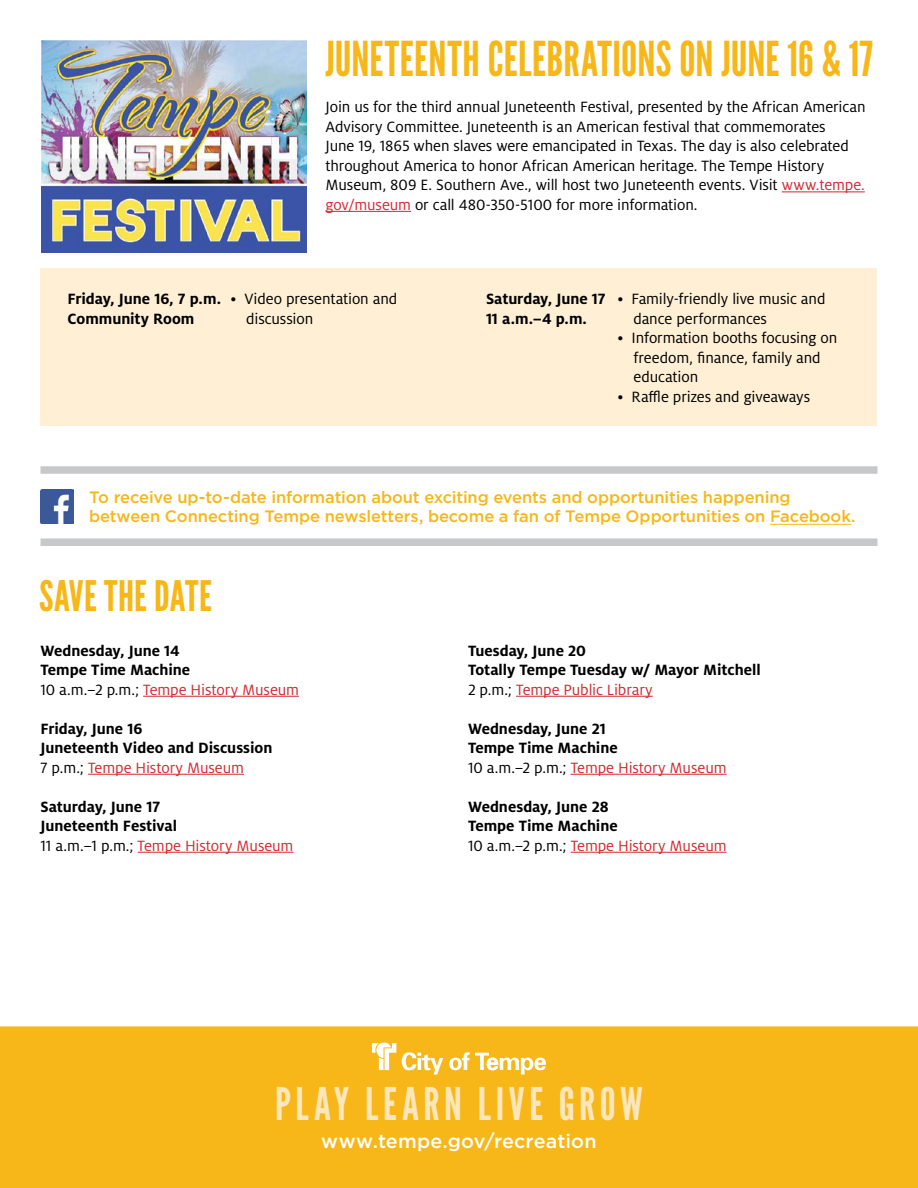
<style>
.page{position:relative;width:918px;height:1188px;background:#fff}
.page>*{position:absolute;margin:0;border:0;box-sizing:border-box;transform-origin:0 0}
.t1{font:48px "League Gothic";letter-spacing:.005em;color:#f7b718;scale:.95 1}
.t2{font:45px "League Gothic";letter-spacing:.105em;color:#fde6b9}
.t3{font:42px "League Gothic";letter-spacing:.01em;color:#f7b718}
.t4{font:500 19.5px "Gotham";letter-spacing:.01em;color:#fff}
.t5{font:16.5px/19.5px "Milo OT";letter-spacing:-.005em;color:#000}
.t6{font:700 16.5px/19.5px "Milo OT";letter-spacing:-.005em;color:#000}
.t7{font:500 16.5px/19.5px "Gotham";letter-spacing:-.005em;color:#f7b718}
.s1{color:#d52931}
.s2{font-weight:400}
.s3{font-weight:400;color:#d52931}
</style>
<div class="page">
<div style="left:0;top:1027px;width:918px;height:160px;background:#f7b718"></div>
<div style="left:0;top:1026px;width:918px;height:162px;border:2px solid #f7b718"></div>
<svg style="left:372px;top:1042px;width:24px;height:28px"></svg>
<svg style="left:402px;top:1052px;width:41px;height:23px"></svg>
<svg style="left:449px;top:1052px;width:97px;height:23px"></svg>
<hr style="left:782px;top:191px;width:83px;height:1px;background:#d52931">
<hr style="left:326px;top:211px;width:85px;height:1px;background:#d52931">
<img style="left:41px;top:40px;width:266px;height:212px">
<hr style="left:143px;top:696px;width:156px;height:1px;background:#d52931">
<hr style="left:88px;top:774px;width:156px;height:1px;background:#d52931">
<hr style="left:138px;top:852px;width:156px;height:1px;background:#d52931">
<hr style="left:516px;top:696px;width:137px;height:1px;background:#d52931">
<hr style="left:571px;top:774px;width:156px;height:1px;background:#d52931">
<hr style="left:571px;top:852px;width:156px;height:1px;background:#d52931">
<div style="left:40px;top:466px;width:838px;height:8px;background:#c7c8ca"></div>
<img style="left:40px;top:490px;width:34px;height:33px">
<div style="left:40px;top:538px;width:838px;height:8px;background:#c7c8ca"></div>
<hr style="left:770px;top:524px;width:81px;height:1px;background:#f7b718">
<div style="left:40px;top:268px;width:838px;height:158px;background:#feefd5"></div>
<h1 class="t1" style="left:326px;top:30px;width:578px">JUNETEENTH CELEBRATIONS ON JUNE 16 &amp; 17</h1>
<p class="t5" style="left:326px;top:98px;width:542px">Join us for the third annual Juneteenth Festival, presented by the African American Advisory Committee. Juneteenth is an American festival that commemorates<br>June 19, 1865 when slaves were emancipated in Texas. The day is also celebrated throughout America to honor African American heritage. The Tempe History Museum, 809 E. Southern Ave., will host two Juneteenth events. Visit <span class="s1">www.tempe. gov/museum</span> or call 480-350-5100 for more information.</p>
<p class="t6" style="left:68px;top:289px;width:155px">Friday, June 16, 7 p.m.<br>Community Room</p>
<p class="t6" style="left:486px;top:289px;width:121px">Saturday, June 17<br>11 a.m.–4 p.m.</p>
<p class="t5" style="left:246px;top:289px;width:153px;text-indent:-16px">• Video presentation and discussion</p>
<p class="t5" style="left:633px;top:289px;width:194px;text-indent:-16px">• Family-friendly live music and dance performances</p>
<p class="t5" style="left:633px;top:328px;width:205px;text-indent:-16px">• Information booths focusing on freedom, finance, family and education</p>
<p class="t5" style="left:618px;top:387px;width:194px">• Raffle prizes and giveaways</p>
<p class="t7" style="left:89px;top:487px;width:768px">To receive up-to-date information about exciting events and opportunities happening between Connecting Tempe newsletters, become a fan of Tempe Opportunities on Facebook.</p>
<h3 class="t3" style="left:39px;top:571px;width:174px">SAVE THE DATE</h3>
<p class="t6" style="left:40px;top:641px;width:260px">Wednesday, June 14<br>Tempe Time Machine<br><span class="s2">10 a.m.–2 p.m.;</span> <span class="s3">Tempe History Museum</span></p>
<p class="t6" style="left:40px;top:719px;width:233px">Friday, June 16<br>Juneteenth Video and Discussion<br><span class="s2">7 p.m.;</span> <span class="s3">Tempe History Museum</span></p>
<p class="t6" style="left:40px;top:797px;width:255px">Saturday, June 17<br>Juneteenth Festival<br><span class="s2">11 a.m.–1 p.m.;</span> <span class="s3">Tempe History Museum</span></p>
<p class="t6" style="left:468px;top:641px;width:294px">Tuesday, June 20<br>Totally Tempe Tuesday w/ Mayor Mitchell<br><span class="s2">2 p.m.;</span> <span class="s3">Tempe Public Library</span></p>
<p class="t6" style="left:468px;top:719px;width:260px">Wednesday, June 21<br>Tempe Time Machine<br><span class="s2">10 a.m.–2 p.m.;</span> <span class="s3">Tempe History Museum</span></p>
<p class="t6" style="left:468px;top:797px;width:260px">Wednesday, June 28<br>Tempe Time Machine<br><span class="s2">10 a.m.–2 p.m.;</span> <span class="s3">Tempe History Museum</span></p>
<h2 class="t2" style="left:275px;top:1077px;width:369px">PLAY LEARN LIVE GROW</h2>
<p class="t4" style="left:321px;top:1130px;width:277px">www.tempe.gov/recreation</p>
</div>
